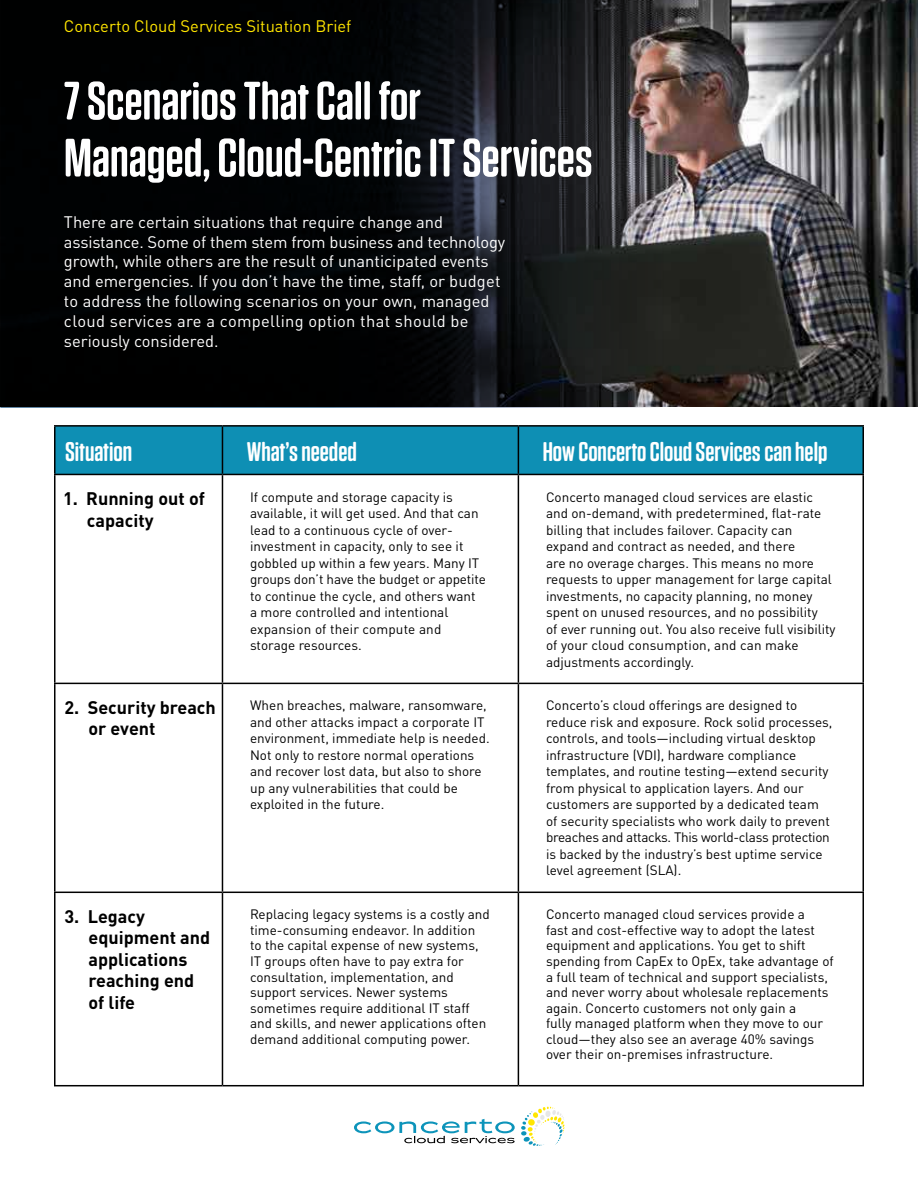
<style>
.page{position:relative;width:918px;height:1188px;background:#fff}
.page>*{position:absolute;margin:0;border:0;box-sizing:border-box;transform-origin:0 0}
.t1{font:600 54px/57px "Tungsten Rounded";color:#fff}
.t2{font:600 27px "Tungsten Rounded";color:#fff}
.t3{font:700 18px/21.6px "DIN Pro";color:#000}
.t4{font:16.5px/19.8px "DIN Pro";color:#fff}
.t5{font:16.5px "DIN Pro";color:#ffe600}
.t6{font:13.5px/16.5px "DIN Pro";color:#000}
</style>
<div class="page">
<img style="left:663px;top:0;width:255px;height:407px">
<svg style="left:0;top:0;width:663px;height:408px;background:#0d0e10"></svg>
<svg style="left:521px;top:1107px;width:44px;height:39px"></svg>
<svg style="left:354px;top:1119px;width:161px;height:24px"></svg>
<div style="left:56px;top:427px;width:806px;height:47px;background:#0e8fb4"></div>
<hr style="left:54px;top:425px;width:168px;height:2px;background:#000">
<hr style="left:54px;top:427px;width:2px;height:47px;background:#000">
<hr style="left:222px;top:425px;width:296px;height:2px;background:#000">
<hr style="left:222px;top:427px;width:1px;height:47px;background:#000">
<hr style="left:518px;top:425px;width:346px;height:2px;background:#000">
<hr style="left:518px;top:427px;width:1px;height:47px;background:#000">
<hr style="left:862px;top:427px;width:2px;height:47px;background:#000">
<hr style="left:54px;top:474px;width:168px;height:1px;background:#000">
<hr style="left:54px;top:475px;width:2px;height:208px;background:#000">
<hr style="left:222px;top:474px;width:296px;height:1px;background:#000">
<hr style="left:222px;top:475px;width:1px;height:208px;background:#000">
<hr style="left:518px;top:474px;width:346px;height:1px;background:#000">
<hr style="left:518px;top:475px;width:1px;height:208px;background:#000">
<hr style="left:862px;top:475px;width:2px;height:208px;background:#000">
<hr style="left:54px;top:683px;width:168px;height:1px;background:#000">
<hr style="left:54px;top:684px;width:2px;height:208px;background:#000">
<hr style="left:222px;top:683px;width:296px;height:1px;background:#000">
<hr style="left:222px;top:684px;width:1px;height:208px;background:#000">
<hr style="left:518px;top:683px;width:346px;height:1px;background:#000">
<hr style="left:518px;top:684px;width:1px;height:208px;background:#000">
<hr style="left:862px;top:684px;width:2px;height:208px;background:#000">
<hr style="left:54px;top:892px;width:168px;height:1px;background:#000">
<hr style="left:54px;top:893px;width:2px;height:192px;background:#000">
<hr style="left:222px;top:892px;width:296px;height:1px;background:#000">
<hr style="left:222px;top:893px;width:1px;height:192px;background:#000">
<hr style="left:518px;top:892px;width:346px;height:1px;background:#000">
<hr style="left:518px;top:893px;width:1px;height:192px;background:#000">
<hr style="left:862px;top:893px;width:2px;height:192px;background:#000">
<hr style="left:54px;top:1085px;width:168px;height:1px;background:#000">
<hr style="left:222px;top:1085px;width:296px;height:1px;background:#000">
<hr style="left:518px;top:1085px;width:346px;height:1px;background:#000">
<p class="t5" style="left:64px;top:13px;width:289px">Concerto Cloud Services Situation Brief</p>
<p class="t1" style="left:64px;top:73px;width:530px">7 Scenarios That Call for<br>Managed, Cloud-Centric IT Services</p>
<p class="t4" style="left:64px;top:210px;width:443px">There are certain situations that require change and assistance. Some of them stem from business and technology growth, while others are the result of unanticipated events and emergencies. If you don’t have the time, staff, or budget to address the following scenarios on your own, managed cloud services are a compelling option that should be seriously considered.</p>
<p class="t2" style="left:65px;top:437px;width:69px">Situation</p>
<p class="t2" style="left:247px;top:437px;width:112px">What’s needed</p>
<p class="t2" style="left:543px;top:437px;width:286px">How Concerto Cloud Services can help</p>
<p class="t6" style="left:250px;top:487px;width:237px">If compute and storage capacity is available, it will get used. And that can lead to a continuous cycle of over&shy;investment in capacity, only to see it gobbled up within a few years. Many IT groups don’t have the budget or appetite to continue the cycle, and others want a more controlled and intentional expansion of their compute and storage resources.</p>
<p class="t6" style="left:546px;top:487px;width:291px">Concerto managed cloud services are elastic and on-demand, with predetermined, flat-rate billing that includes failover. Capacity can expand and contract as needed, and there<br>are no overage charges. This means no more requests to upper management for large capital investments, no capacity planning, no money spent on unused resources, and no possibility<br>of ever running out. You also receive full visibility of your cloud consumption, and can make adjustments accordingly.</p>
<p class="t6" style="left:250px;top:696px;width:241px">When breaches, malware, ransomware, and other attacks impact a corporate IT environment, immediate help is needed.<br>Not only to restore normal operations and recover lost data, but also to shore up any vulnerabilities that could be exploited in the future.</p>
<p class="t6" style="left:546px;top:696px;width:288px">Concerto’s cloud offerings are designed to reduce risk and exposure. Rock solid processes, controls, and tools—including virtual desktop infrastructure (VDI), hardware compliance templates, and routine testing—extend security from physical to application layers. And our customers are supported by a dedicated team of security specialists who work daily to prevent breaches and attacks. This world-class protection is backed by the industry’s best uptime service level agreement (SLA).</p>
<p class="t6" style="left:250px;top:905px;width:241px;line-height:15.6px">Replacing legacy systems is a costly and time-consuming endeavor. In addition to the capital expense of new systems, IT groups often have to pay extra for consultation, implementation, and support services. Newer systems sometimes require additional IT staff and skills, and newer applications often demand additional computing power.</p>
<p class="t6" style="left:546px;top:905px;width:289px;line-height:15.6px">Concerto managed cloud services provide a<br>fast and cost-effective way to adopt the latest equipment and applications. You get to shift spending from CapEx to OpEx, take advantage of a full team of technical and support specialists, and never worry about wholesale replacements again. Concerto customers not only gain a<br>fully managed platform when they move to our cloud—they also see an average 40% savings over their on-premises infrastructure.</p>
<p class="t3" style="left:87px;top:486px;width:119px;text-indent:-24px">1. Running out of capacity</p>
<p class="t3" style="left:88px;top:694px;width:129px;text-indent:-24px">2. Security breach or event</p>
<p class="t3" style="left:88px;top:903px;width:123px;text-indent:-24px">3. Legacy equipment and applications reaching end of life</p>
</div>
